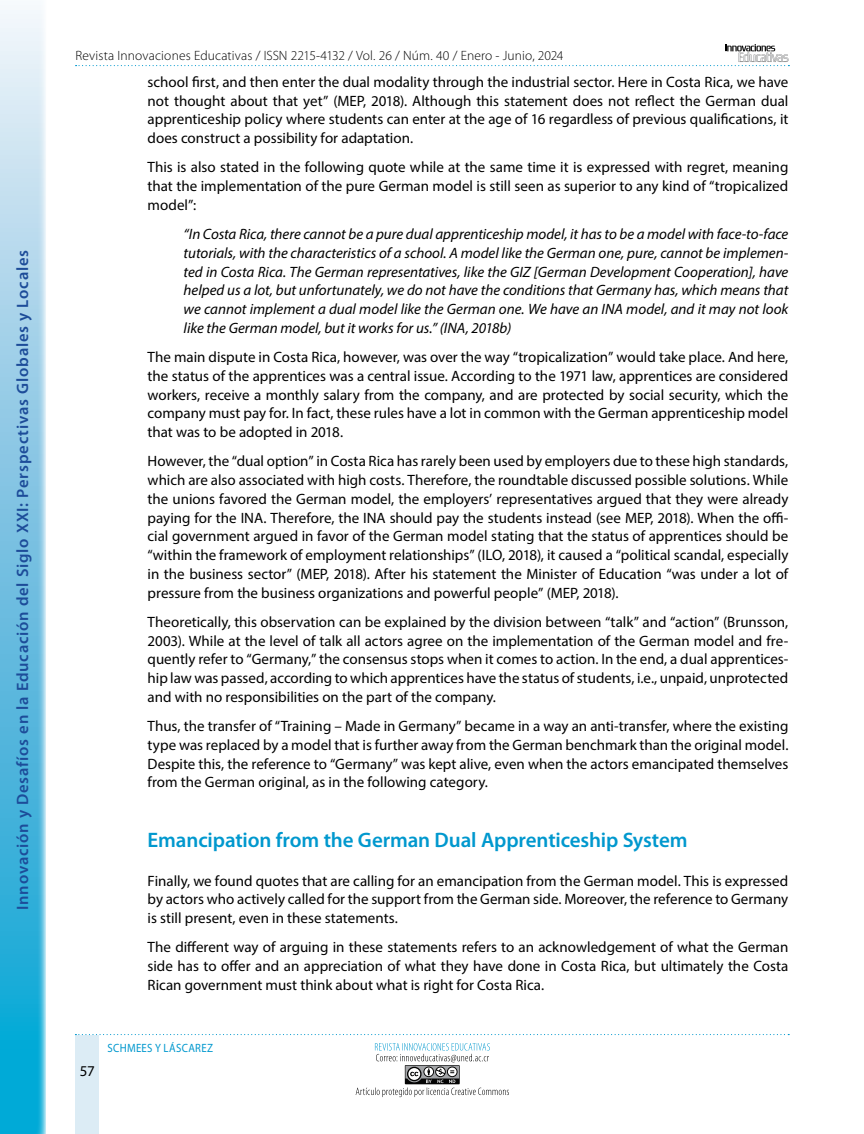
<style>
.page{position:relative;width:864px;height:1134px;background:#fff}
.page>*{position:absolute;margin:0;border:0;box-sizing:border-box;transform-origin:0 0}
.t1{font:600 21px "Myriad Pro";letter-spacing:-.005em;color:#0098ce}
.t2{font:600 16.5px "Myriad Pro";letter-spacing:.05em;color:#1d4c99}
.t3{font:15px/18.8px "Myriad Pro";color:#000;text-align:justify}
.t4{font:italic 15px/18.8px "Myriad Pro";color:#000;text-align:justify}
.t5{font:300 13.5px "Myriad Pro";letter-spacing:.01em;color:#000}
.t6{font:12px "Myriad Pro";letter-spacing:.03em;color:#0098ce;scale:.9 1}
</style>
<div class="page">
<svg style="left:76px;top:44px;width:713px;height:22px"></svg>
<div style="left:76px;top:1035px;width:23px;height:99px;background:#dcecf5"></div>
<svg style="left:75px;top:1034px;width:714px;height:1px"></svg>
<svg style="left:356px;top:1043px;width:153px;height:54px"></svg>
<svg style="left:0;top:10px;width:46px;height:1124px;background:#79c6e4"></svg>
<p class="t2" style="left:13px;top:910px;width:661px;rotate:-90deg">Innovación y Desafíos en la Educación del Siglo XXI: Perspectivas Globales y Locales</p>
<p class="t5" style="left:76px;top:48px;width:489px">Revista Innovaciones Educativas / ISSN 2215-4132 / Vol. 26 / Núm. 40 / Enero - Junio, 2024</p>
<p class="t3" style="left:148px;top:72px;width:642px">school first, and then enter the dual modality through the industrial sector. Here in Costa Rica, we have not thought about that yet” (MEP, 2018). Although this statement does not reflect the German dual apprenticeship policy where students can enter at the age of 16 regardless of previous qualifications, it does construct a possibility for adaptation.</p>
<p class="t3" style="left:148px;top:158px;width:642px">This is also stated in the following quote while at the same time it is expressed with regret, meaning that the implementation of the pure German model is still seen as superior to any kind of “tropicalized model”:</p>
<p class="t4" style="left:184px;top:224px;width:606px">“In Costa Rica, there cannot be a pure dual apprenticeship model, it has to be a model with face-to-face tutorials, with the characteristics of a school. A model like the German one, pure, cannot be implemen&shy;ted in Costa Rica. The German representatives, like the GIZ [German Development Cooperation], have helped us a lot, but unfortunately, we do not have the conditions that Germany has, which means that we cannot implement a dual model like the German one. We have an INA model, and it may not look like the German model, but it works for us.” (INA, 2018b)</p>
<p class="t3" style="left:148px;top:347px;width:642px">The main dispute in Costa Rica, however, was over the way “tropicalization” would take place. And here, the status of the apprentices was a central issue. According to the 1971 law, apprentices are considered workers, receive a monthly salary from the company, and are protected by social security, which the company must pay for. In fact, these rules have a lot in common with the German apprenticeship model that was to be adopted in 2018.</p>
<p class="t3" style="left:148px;top:452px;width:642px">However, the “dual option” in Costa Rica has rarely been used by employers due to these high standards, which are also associated with high costs. Therefore, the roundtable discussed possible solutions. While the unions favored the German model, the employers’ representatives argued that they were already paying for the INA. Therefore, the INA should pay the students instead (see MEP, 2018). When the offi&shy;cial government argued in favor of the German model stating that the status of apprentices should be “within the framework of employment relationships” (ILO, 2018), it caused a “political scandal, especially in the business sector” (MEP, 2018). After his statement the Minister of Education “was under a lot of pressure from the business organizations and powerful people” (MEP, 2018).</p>
<p class="t3" style="left:148px;top:612px;width:642px">Theoretically, this observation can be explained by the division between “talk” and “action” (Brunsson, 2003). While at the level of talk all actors agree on the implementation of the German model and fre&shy;quently refer to “Germany,” the consensus stops when it comes to action. In the end, a dual apprentices&shy;hip law was passed, according to which apprentices have the status of students, i.e., unpaid, unprotected and with no responsibilities on the part of the company.</p>
<p class="t3" style="left:148px;top:716px;width:642px">Thus, the transfer of “Training – Made in Germany” became in a way an anti-transfer, where the existing type was replaced by a model that is further away from the German benchmark than the original model.<br>Despite this, the reference to “Germany” was kept alive, even when the actors emancipated themselves from the German original, as in the following category.</p>
<h1 class="t1" style="left:148px;top:829px;width:542px">Emancipation from the German Dual Apprenticeship System</h1>
<p class="t3" style="left:148px;top:871px;width:642px">Finally, we found quotes that are calling for an emancipation from the German model. This is expressed by actors who actively called for the support from the German side. Moreover, the reference to Germany is still present, even in these statements.</p>
<p class="t3" style="left:148px;top:938px;width:642px">The different way of arguing in these statements refers to an acknowledgement of what the German side has to offer and an appreciation of what they have done in Costa Rica, but ultimately the Costa Rican government must think about what is right for Costa Rica.</p>
<p class="t3" style="left:80px;top:1061px;width:17px">57</p>
<p class="t6" style="left:108px;top:1040px;width:119px">SCHMEES Y LÁSCAREZ</p>
</div>
